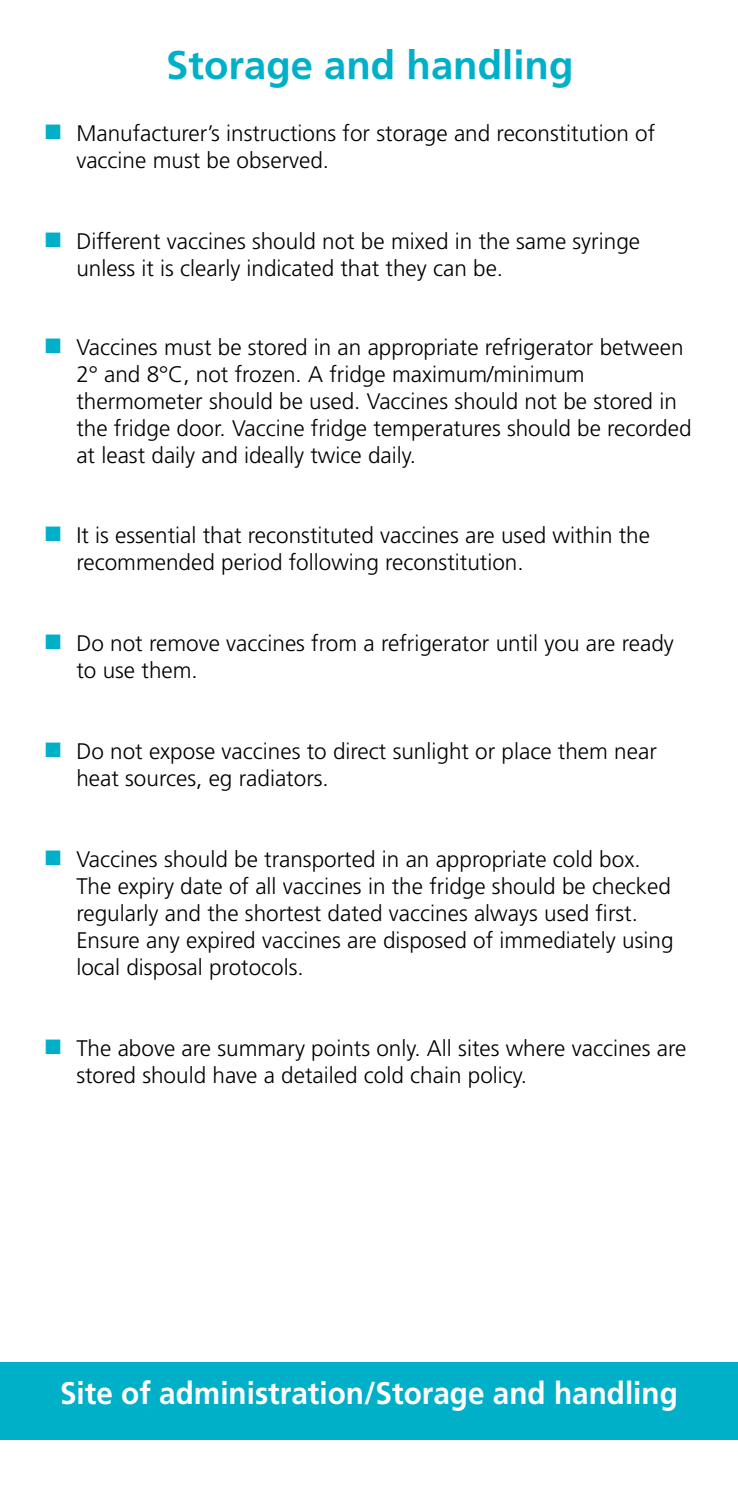
<style>
.page{position:relative;width:738px;height:1489px;background:#fff}
.page>*{position:absolute;margin:0;border:0;box-sizing:border-box;transform-origin:0 0}
.t1{font:700 40px "Frutiger";color:#00b0c8}
.t2{font:700 31.25px "Frutiger";color:#fff;scale:.95 1}
.t3{font:300 22.5px/27px "Frutiger";color:#000}
.s1{color:#00b0c8}
</style>
<div class="page">
<div style="left:0;top:1361px;width:737px;height:78px;background:#00b0c8"></div>
<h1 class="t1" style="left:166px;top:41px;width:408px">Storage and handling</h1>
<p class="t3" style="left:76px;top:120px;width:580px;text-indent:-32px"><span class="s1">■</span> Manufacturer’s instructions for storage and reconstitution of vaccine must be observed.</p>
<p class="t3" style="left:76px;top:228px;width:565px;text-indent:-32px"><span class="s1">■</span> Different vaccines should not be mixed in the same syringe unless it is clearly indicated that they can be.</p>
<p class="t3" style="left:76px;top:334px;width:616px;text-indent:-32px"><span class="s1">■</span> Vaccines must be stored in an appropriate refrigerator between 2° and 8°C, not frozen. A fridge maximum/minimum thermometer should be used. Vaccines should not be stored in the fridge door. Vaccine fridge temperatures should be recorded at least daily and ideally twice daily.</p>
<p class="t3" style="left:76px;top:521px;width:574px;text-indent:-32px"><span class="s1">■</span> It is essential that reconstituted vaccines are used within the recommended period following reconstitution.</p>
<p class="t3" style="left:76px;top:629px;width:598px;text-indent:-32px"><span class="s1">■</span> Do not remove vaccines from a refrigerator until you are ready to use them.</p>
<p class="t3" style="left:76px;top:737px;width:581px;text-indent:-32px"><span class="s1">■</span> Do not expose vaccines to direct sunlight or place them near heat sources, eg radiators.</p>
<p class="t3" style="left:76px;top:845px;width:598px;text-indent:-32px"><span class="s1">■</span> Vaccines should be transported in an appropriate cold box.<br>The expiry date of all vaccines in the fridge should be checked regularly and the shortest dated vaccines always used first.<br>Ensure any expired vaccines are disposed of immediately using local disposal protocols.</p>
<p class="t3" style="left:76px;top:1034px;width:611px;text-indent:-32px"><span class="s1">■</span> The above are summary points only. All sites where vaccines are stored should have a detailed cold chain policy.</p>
<h2 class="t2" style="left:60px;top:1374px;width:651px">Site of administration/Storage and handling</h2>
</div>
